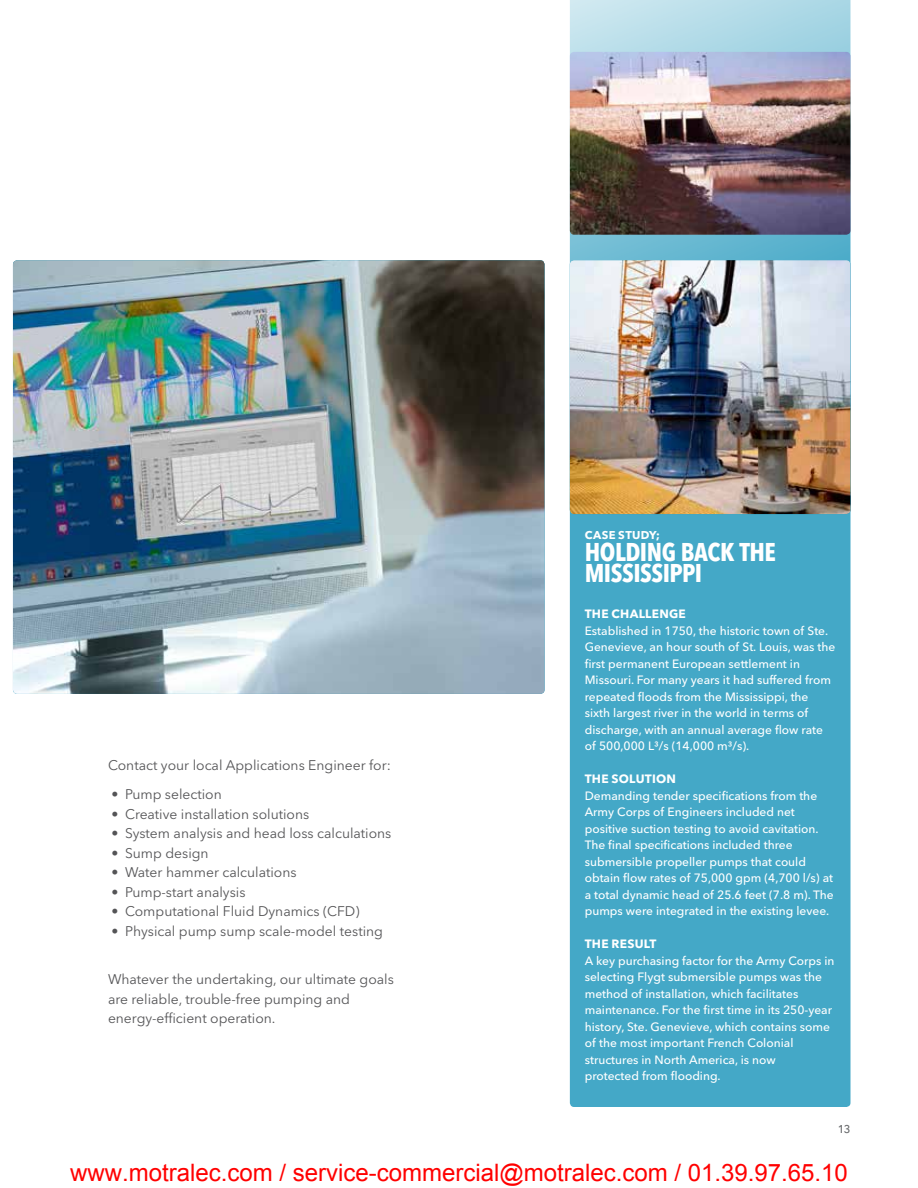
<style>
.page{position:relative;width:918px;height:1188px;background:#fff}
.page>*{position:absolute;margin:0;border:0;box-sizing:border-box;transform-origin:0 0}
.t1{font:700 condensed 25.5px/21.8px "Avenir Next LT Pro";letter-spacing:-.02em;color:#fff}
.t2{font:24px "Arial";color:#f00}
.t3{font:13.8px/19.5px "Avenir Next LT Pro";color:#545456}
.t4{font:500 12px/16.5px "Avenir Next LT Pro";color:#fff}
.t5{font:700 12px "Avenir Next LT Pro";letter-spacing:.02em;color:#fff}
.t6{font:700 11.25px "Avenir Next LT Pro";letter-spacing:.025em;color:#fff}
.t7{font:500 11.25px "Avenir Next LT Pro";color:#656769}
</style>
<div class="page">
<svg style="left:570px;top:0;width:280px;height:1107px;background:#4dacc9"></svg>
<img style="left:570px;top:52px;width:280px;height:183px">
<img style="left:13px;top:260px;width:532px;height:434px">
<img style="left:570px;top:260px;width:280px;height:254px">
<p class="t3" style="left:108px;top:755px;width:284px">Contact your local Applications Engineer for:</p>
<p class="t3" style="left:111px;top:785px;width:112px">• Pump selection</p>
<p class="t3" style="left:111px;top:804px;width:199px">• Creative installation solutions</p>
<p class="t3" style="left:111px;top:824px;width:281px">• System analysis and head loss calculations</p>
<p class="t3" style="left:111px;top:843px;width:99px">• Sump design</p>
<p class="t3" style="left:111px;top:863px;width:187px">• Water hammer calculations</p>
<p class="t3" style="left:111px;top:882px;width:136px">• Pump-start analysis</p>
<p class="t3" style="left:111px;top:902px;width:250px">• Computational Fluid Dynamics (CFD)</p>
<p class="t3" style="left:111px;top:921px;width:273px">• Physical pump sump scale-model testing</p>
<p class="t3" style="left:108px;top:970px;width:287px">Whatever the undertaking, our ultimate goals are reliable, trouble-free pumping and energy-efficient operation.</p>
<p class="t6" style="left:585px;top:528px;width:77px">CASE STUDY;</p>
<h1 class="t1" style="left:585px;top:541px;width:193px">HOLDING BACK THE<br>MISSISSIPPI</h1>
<p class="t5" style="left:585px;top:607px;width:103px">THE CHALLENGE</p>
<p class="t4" style="left:585px;top:622px;width:252px">Established in 1750, the historic town of Ste.<br>Genevieve, an hour south of St. Louis, was the first permanent European settlement in Missouri. For many years it had suffered from repeated floods from the Mississippi, the sixth largest river in the world in terms of discharge, with an annual average flow rate of 500,000 L³/s (14,000 m³/s).</p>
<p class="t5" style="left:585px;top:772px;width:93px">THE SOLUTION</p>
<p class="t4" style="left:585px;top:787px;width:250px">Demanding tender specifications from the Army Corps of Engineers included net positive suction testing to avoid cavitation.<br>The final specifications included three submersible propeller pumps that could obtain flow rates of 75,000 gpm (4,700 l/s) at a total dynamic head of 25.6 feet (7.8 m). The pumps were integrated in the existing levee.</p>
<p class="t5" style="left:585px;top:937px;width:73px">THE RESULT</p>
<p class="t4" style="left:585px;top:952px;width:251px">A key purchasing factor for the Army Corps in selecting Flygt submersible pumps was the method of installation, which facilitates maintenance. For the first time in its 250-year history, Ste. Genevieve, which contains some of the most important French Colonial structures in North America, is now<br>protected from flooding.</p>
<p class="t7" style="left:838px;top:1122px;width:14px">13</p>
<h2 class="t2" style="left:70px;top:1164px;width:779px">www.motralec.com / service-commercial@motralec.com / 01.39.97.65.10</h2>
</div>
